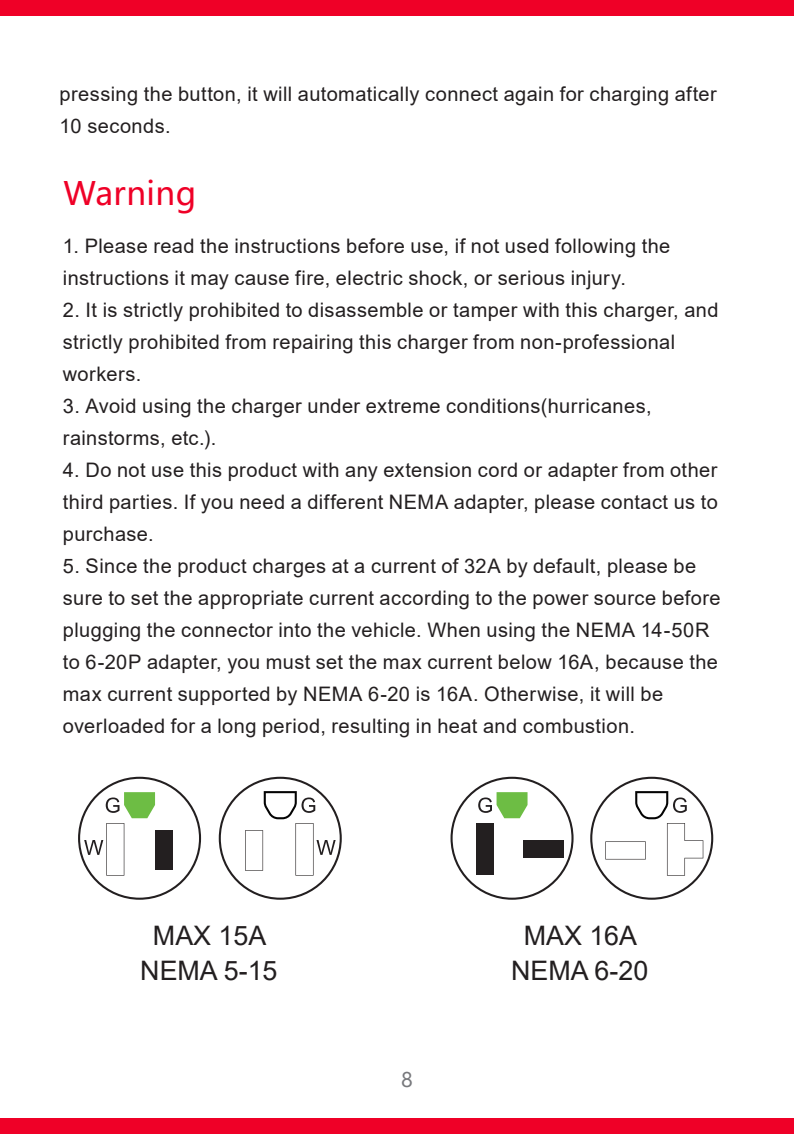
<style>
.page{position:relative;width:794px;height:1134px;background:#fff}
.page>*{position:absolute;margin:0;border:0;box-sizing:border-box;transform-origin:0 0}
.t1{font:32px "Microsoft Ya Hei";letter-spacing:.015em;color:#ef0027}
.t2{font:26.8px/35.2px "Arial";color:#231f20;text-align:center}
.t3{font:20px/32px "Arial";letter-spacing:.02em;color:#231f20}
.t4{font:20px "Microsoft Ya Hei";color:#77787c}
</style>
<div class="page">
<div style="left:0;top:0;width:794px;height:15px;background:#ef0027"></div>
<div style="left:0;top:1119px;width:794px;height:15px;background:#ef0027"></div>
<svg style="left:78px;top:777px;width:123px;height:123px"></svg>
<svg style="left:450px;top:777px;width:123px;height:123px"></svg>
<svg style="left:219px;top:777px;width:123px;height:123px"></svg>
<svg style="left:590px;top:777px;width:123px;height:123px"></svg>
<p class="t3" style="left:60px;top:78px;width:658px">pressing the button, it will automatically connect again for charging after<br>10 seconds.</p>
<h1 class="t1" style="left:63px;top:171px;width:134px">Warning</h1>
<p class="t3" style="left:63px;top:230px;width:609px">1. Please read the instructions before use, if not used following the instructions it may cause fire, electric shock, or serious injury.</p>
<p class="t3" style="left:63px;top:294px;width:657px">2. It is strictly prohibited to disassemble or tamper with this charger, and strictly prohibited from repairing this charger from non-professional workers.</p>
<p class="t3" style="left:63px;top:390px;width:590px">3. Avoid using the charger under extreme conditions(hurricanes, rainstorms, etc.).</p>
<p class="t3" style="left:63px;top:454px;width:656px;text-align:justify">4. Do not use this product with any extension cord or adapter from other third parties. If you need a different NEMA adapter, please contact us to purchase.</p>
<p class="t3" style="left:63px;top:550px;width:659px">5. Since the product charges at a current of 32A by default, please be sure to set the appropriate current according to the power source before plugging the connector into the vehicle. When using the NEMA 14-50R to 6-20P adapter, you must set the max current below 16A, because the max current supported by NEMA 6-20 is 16A. Otherwise, it will be overloaded for a long period, resulting in heat and combustion.</p>
<h2 class="t2" style="left:140px;top:918px;width:139px">MAX 15A<br>NEMA 5-15</h2>
<h2 class="t2" style="left:511px;top:918px;width:139px">MAX 16A<br>NEMA 6-20</h2>
<p class="t4" style="left:401px;top:1066px;width:13px">8</p>
</div>
